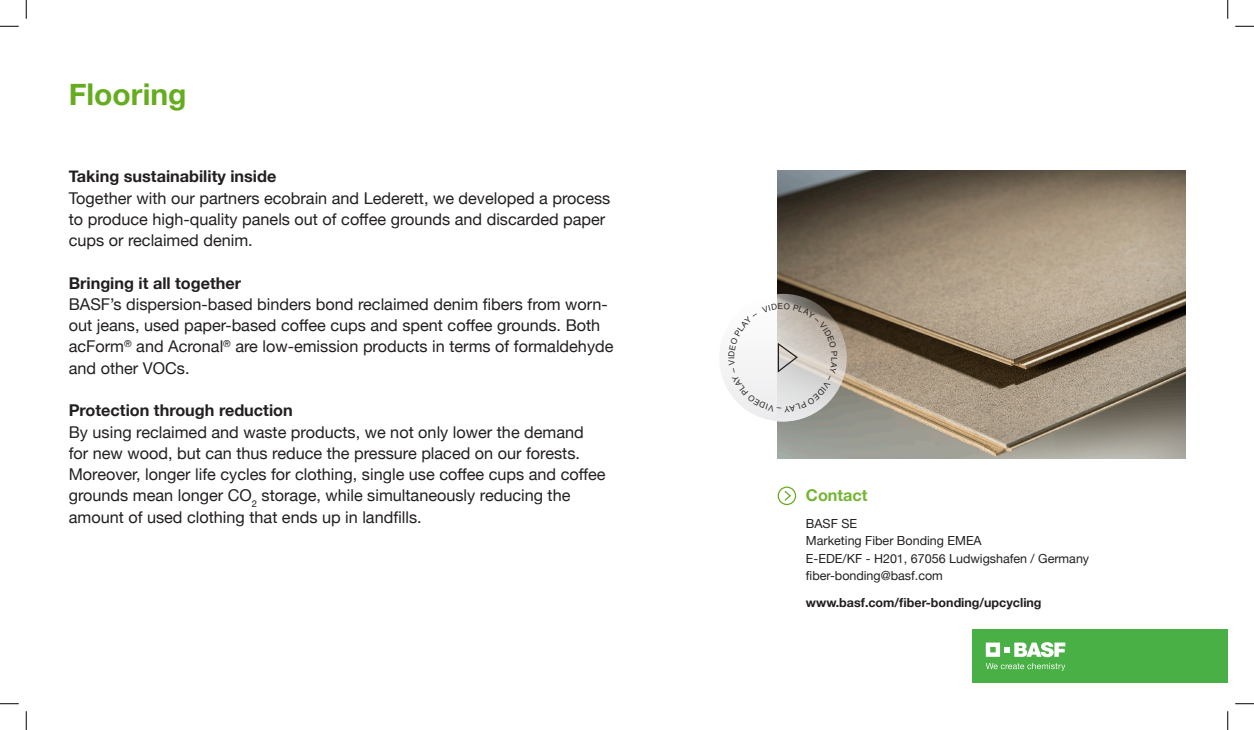
<style>
.page{position:relative;width:1254px;height:730px;background:#fff}
.page>*{position:absolute;margin:0;border:0;box-sizing:border-box;transform-origin:0 0}
.t1{font:700 30px "Helvetica Neue";color:#65ac1e}
.t2{font:16.25px/21.2px "Helvetica Neue";color:#231f20}
.t3{font:700 16.25px "Helvetica Neue";color:#231f20}
.t4{font:700 16.25px "Helvetica Neue";color:#74b435}
.t5{font:12.5px/17.5px "Helvetica Neue";color:#231f20}
.t6{font:700 12.5px "Helvetica Neue";color:#231f20}
</style>
<div class="page">
<img style="left:777px;top:171px;width:408px;height:287px">
<div style="left:972px;top:629px;width:255px;height:53px;background:#49b045"></div>
<svg style="left:986px;top:642px;width:79px;height:28px"></svg>
<div style="left:777px;top:486px;width:19px;height:19px;border:1px solid #65ac1e;border-radius:50%"></div>
<svg style="left:784px;top:489px;width:8px;height:12px"></svg>
<svg style="left:719px;top:294px;width:128px;height:127px"></svg>
<svg style="left:0;top:25px;width:19px;height:2px"></svg>
<svg style="left:1235px;top:25px;width:19px;height:2px"></svg>
<svg style="left:0;top:703px;width:19px;height:1px"></svg>
<svg style="left:1235px;top:703px;width:19px;height:1px"></svg>
<svg style="left:25px;top:0;width:2px;height:19px"></svg>
<svg style="left:25px;top:711px;width:2px;height:18px"></svg>
<svg style="left:1227px;top:0;width:1px;height:19px"></svg>
<svg style="left:1227px;top:711px;width:1px;height:18px"></svg>
<svg style="left:728px;top:303px;width:109px;height:109px"></svg>
<p class="t1" style="left:69px;top:71px;width:119px">Flooring</p>
<p class="t3" style="left:69px;top:164px;width:209px">Taking sustainability inside</p>
<p class="t2" style="left:69px;top:188px;width:543px">Together with our partners ecobrain and Lederett, we developed a process to produce high-quality panels out of coffee grounds and discarded paper cups or reclaimed denim.</p>
<p class="t3" style="left:69px;top:270px;width:174px">Bringing it all together</p>
<p class="t2" style="left:69px;top:294px;width:546px">BASF’s dispersion-based binders bond reclaimed denim fibers from worn&shy;out jeans, used paper-based coffee cups and spent coffee grounds. Both acForm<sup>®</sup> and Acronal<sup>®</sup> are low-emission products in terms of formaldehyde and other VOCs.</p>
<p class="t3" style="left:69px;top:397px;width:225px">Protection through reduction</p>
<p class="t2" style="left:69px;top:422px;width:538px">By using reclaimed and waste products, we not only lower the demand for new wood, but can thus reduce the pressure placed on our forests.<br>Moreover, longer life cycles for clothing, single use coffee cups and coffee grounds mean longer CO<sub>2</sub> storage, while simultaneously reducing the amount of used clothing that ends up in landfills.</p>
<p class="t4" style="left:806px;top:482px;width:63px">Contact</p>
<p class="t5" style="left:806px;top:515px;width:285px">BASF SE<br>Marketing Fiber Bonding EMEA<br>E-EDE/KF - H201, 67056 Ludwigshafen / Germany fiber-bonding@basf.com</p>
<p class="t6" style="left:806px;top:592px;width:237px">www.basf.com/fiber-bonding/upcycling</p>
</div>
